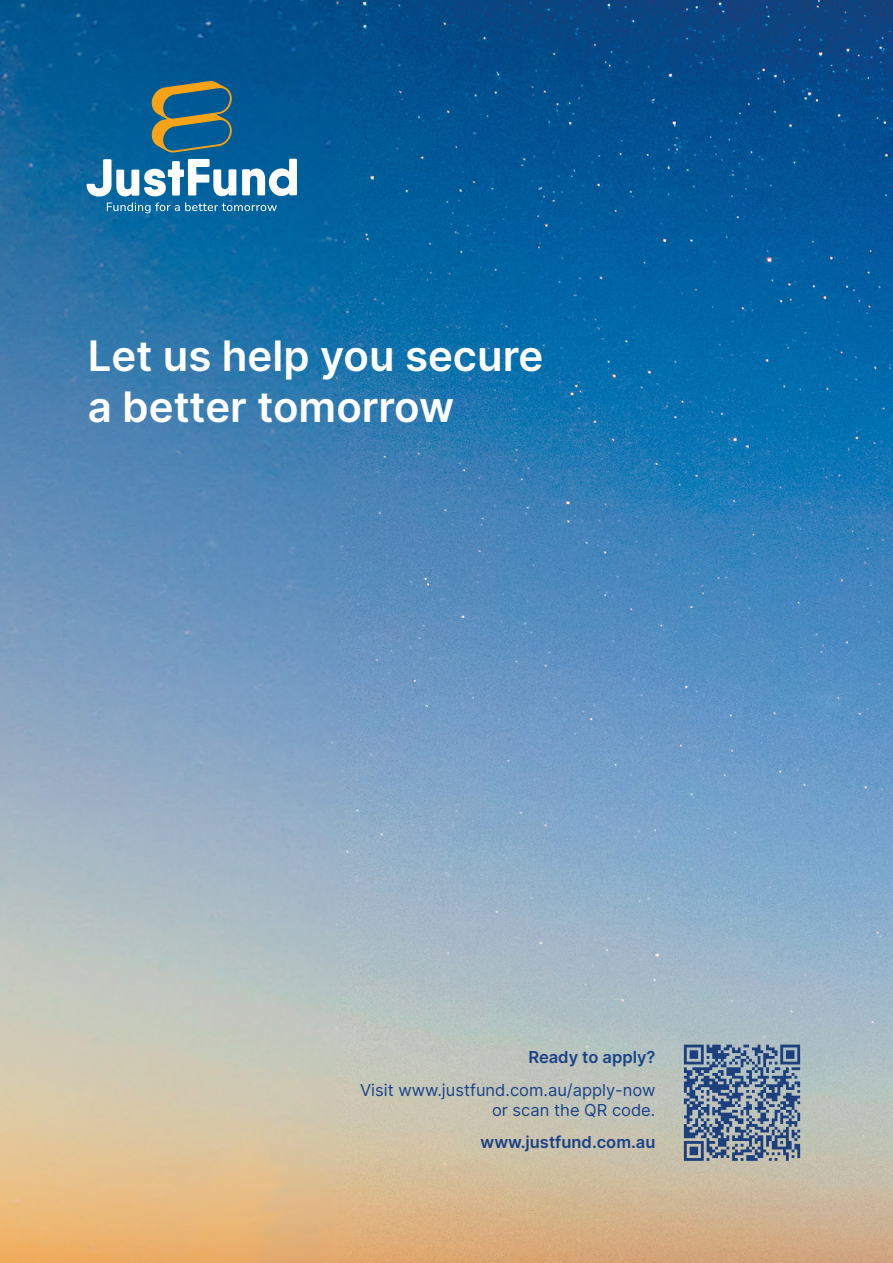
<style>
.page{position:relative;width:893px;height:1263px;background:#fff}
.page>*{position:absolute;margin:0;border:0;box-sizing:border-box;transform-origin:0 0}
.t1{font:600 42px/50.2px "Inter";color:#fff}
.t2{font:16.5px/19.8px "Inter";color:#1b4287;text-align:right}
.t3{font:600 16.5px "Inter";color:#1b4287}
</style>
<div class="page">
<img style="left:0;top:0;width:893px;height:1263px">
<svg style="left:152px;top:81px;width:80px;height:72px;background:#4a7070"></svg>
<svg style="left:86px;top:159px;width:211px;height:54px"></svg>
<svg style="left:682px;top:1044px;width:119px;height:117px;background:#6d829c"></svg>
<h1 class="t1" style="left:88px;top:330px;width:457px">Let us help you secure a better tomorrow</h1>
<p class="t3" style="left:528px;top:1045px;width:129px">Ready to apply?</p>
<p class="t2" style="left:360px;top:1079px;width:297px">Visit www.justfund.com.au/apply-now or scan the QR code.</p>
<p class="t3" style="left:481px;top:1130px;width:176px">www.justfund.com.au</p>
</div>
